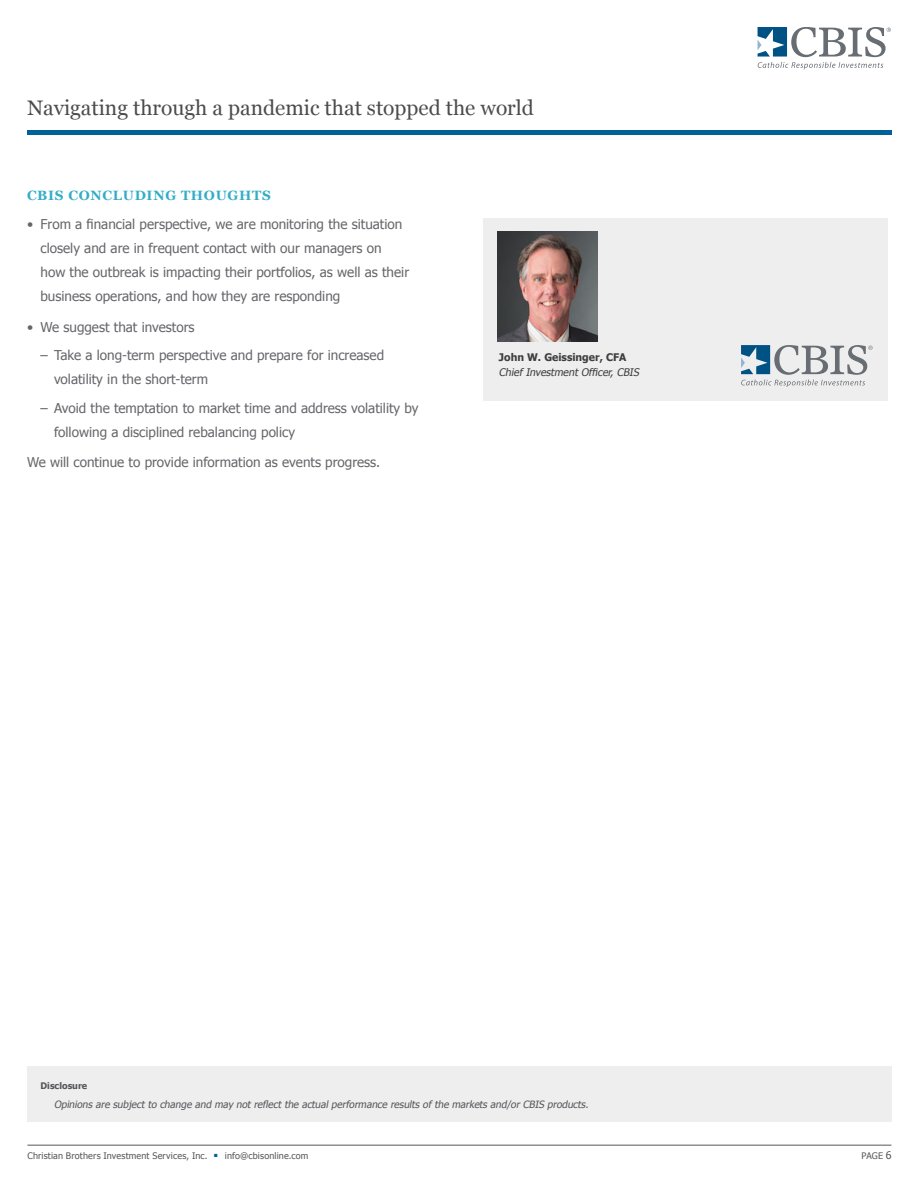
<style>
.page{position:relative;width:918px;height:1188px;background:#fff}
.page>*{position:absolute;margin:0;border:0;box-sizing:border-box;transform-origin:0 0}
.t1{font:21px "Georgia";color:#4b4c4d}
.t2{font:13.5px/24px "Tahoma";color:#66676b}
.t3{font:700 13.5px "Georgia";letter-spacing:.05em;color:#32adc5}
.t4{font:italic 10.5px "Tahoma";color:#3e3e3f}
.t5{font:700 10.5px "Tahoma";color:#3e3e3f}
.t6{font:italic 10.05px "Tahoma";color:#55565a}
.t7{font:9px "Tahoma";letter-spacing:.015em;color:#55565a}
.t8{font:700 9px "Tahoma";color:#55565a}
.s1{font-size:10.5px}
</style>
<div class="page">
<hr style="left:27px;top:1145px;width:864px;height:1px;background:#55565a">
<div style="left:483px;top:218px;width:405px;height:183px;background:#eeeeef"></div>
<img style="left:498px;top:232px;width:99px;height:110px">
<svg style="left:741px;top:345px;width:132px;height:42px"></svg>
<div style="left:27px;top:1066px;width:864px;height:56px;background:#eeeeef"></div>
<div style="left:27px;top:130px;width:864px;height:5px;background:#006298"></div>
<svg style="left:758px;top:27px;width:133px;height:43px"></svg>
<h1 class="t1" style="left:27px;top:99px;width:509px">Navigating through a pandemic that stopped the world</h1>
<p class="t3" style="left:27px;top:188px;width:245px">CBIS CONCLUDING THOUGHTS</p>
<p class="t2" style="left:40px;top:211px;width:370px;text-indent:-14px">• From a financial perspective, we are monitoring the situation closely and are in frequent contact with our managers on how the outbreak is impacting their portfolios, as well as their business operations, and how they are responding</p>
<p class="t2" style="left:27px;top:316px;width:169px">• We suggest that investors</p>
<p class="t2" style="left:54px;top:344px;width:332px;text-indent:-14px">– Take a long-term perspective and prepare for increased volatility in the short-term</p>
<p class="t2" style="left:54px;top:395px;width:366px;text-indent:-14px">– Avoid the temptation to market time and address volatility by following a disciplined rebalancing policy</p>
<p class="t2" style="left:27px;top:452px;width:355px">We will continue to provide information as events progress.</p>
<p class="t5" style="left:499px;top:353px;width:129px">John W. Geissinger, CFA</p>
<p class="t4" style="left:499px;top:365px;width:144px">Chief Investment Officer, CBIS</p>
<p class="t8" style="left:40px;top:1082px;width:48px">Disclosure</p>
<p class="t6" style="left:54px;top:1097px;width:538px">Opinions are subject to change and may not reflect the actual performance results of the markets and/or CBIS products.</p>
<p class="t7" style="left:27px;top:1152px;width:283px">Christian Brothers Investment Services, Inc. <sup>■</sup> info@cbisonline.com</p>
<p class="t7" style="left:862px;top:1150px;width:31px">PAGE <span class="s1">6</span></p>
</div>
